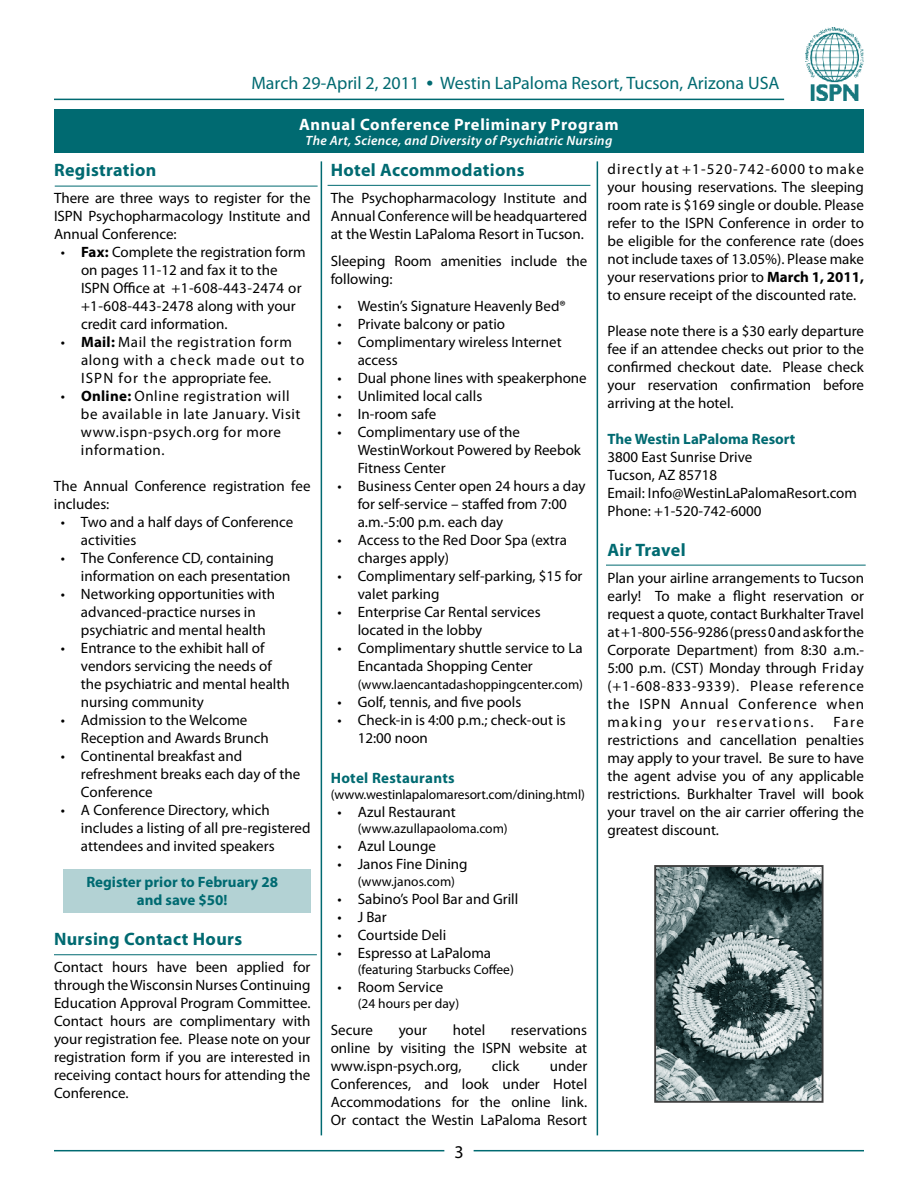
<style>
.page{position:relative;width:918px;height:1188px;background:#fff}
.page>*{position:absolute;margin:0;border:0;box-sizing:border-box;transform-origin:0 0}
.t1{font:700 18px "Myriad Pro";letter-spacing:.02em;color:#006a71}
.t2{font:18px "Myriad Pro";color:#006a71}
.t3{font:18px "Myriad Pro";color:#000}
.t4{font:700 16.5px "Myriad Pro";letter-spacing:.04em;color:#fff}
.t5{font:15px/18px "Myriad Pro";color:#000}
.t6{font:15px/18px "Myriad Pro";letter-spacing:.04em;color:#000}
.t7{font:700 15px/18px "Myriad Pro";color:#006a71;text-align:center}
.t8{font:700 15px "Myriad Pro";letter-spacing:.02em;color:#006a71}
.t9{font:13.5px "Myriad Pro";color:#000}
.t10{font:italic 600 13.5px "Myriad Pro";letter-spacing:.02em;color:#fff}
.s1{font-family:"Times"}
.s2{font-weight:700}
</style>
<div class="page">
<div style="left:63px;top:869px;width:247px;height:44px;background:#b3d2d4"></div>
<img style="left:805px;top:28px;width:59px;height:73px">
<hr style="left:54px;top:99px;width:730px;height:1px;background:#006a71">
<hr style="left:54px;top:1150px;width:390px;height:1px;background:#006a71">
<hr style="left:474px;top:1150px;width:390px;height:1px;background:#006a71">
<div style="left:54px;top:109px;width:810px;height:44px;background:#006a71"></div>
<hr style="left:55px;top:186px;width:263px;height:1px;background:#006a71">
<hr style="left:321px;top:161px;width:1px;height:974px;background:#006a71">
<hr style="left:597px;top:161px;width:1px;height:974px;background:#006a71">
<hr style="left:54px;top:954px;width:263px;height:1px;background:#006a71">
<hr style="left:328px;top:185px;width:262px;height:1px;background:#006a71">
<hr style="left:606px;top:565px;width:260px;height:1px;background:#006a71">
<img style="left:657px;top:868px;width:164px;height:232px">
<div style="left:654px;top:865px;width:170px;height:238px;border:2px solid #404040"></div>
<p class="t2" style="left:251px;top:72px;width:530px">March 29-April 2, 2011 <span class="s1">•</span> Westin LaPaloma Resort, Tucson, Arizona USA</p>
<p class="t4" style="left:299px;top:113px;width:321px">Annual Conference Preliminary Program</p>
<p class="t10" style="left:306px;top:131px;width:308px">The Art, Science, and Diversity of Psychiatric Nursing</p>
<p class="t1" style="left:54px;top:159px;width:104px">Registration</p>
<p class="t5" style="left:54px;top:189px;width:258px;text-align:justify">There are three ways to register for the ISPN Psychopharmacology Institute and Annual Conference:</p>
<p class="t5" style="left:81px;top:243px;width:226px;text-indent:-20px">• <span class="s2">Fax:</span> Complete the registration form on pages 11-12 and fax it to the<br>ISPN Office at +1-608-443-2474 or +1-608-443-2478 along with your credit card information.</p>
<p class="t6" style="left:81px;top:333px;width:225px;text-indent:-20px">• <span class="s2">Mail:</span> Mail the registration form along with a check made out to<br>ISPN for the appropriate fee.</p>
<p class="t6" style="left:81px;top:387px;width:221px;text-indent:-20px">• <span class="s2">Online:</span> Online registration will be available in late January. Visit www.ispn-psych.org for more information.</p>
<p class="t5" style="left:54px;top:477px;width:258px">The Annual Conference registration fee includes:</p>
<p class="t5" style="left:81px;top:513px;width:214px;text-indent:-20px">• Two and a half days of Conference activities</p>
<p class="t5" style="left:81px;top:549px;width:211px;text-indent:-20px">• The Conference CD, containing information on each presentation</p>
<p class="t5" style="left:81px;top:585px;width:196px;text-indent:-20px">• Networking opportunities with advanced-practice nurses in psychiatric and mental health</p>
<p class="t5" style="left:81px;top:639px;width:210px;text-indent:-20px">• Entrance to the exhibit hall of vendors servicing the needs of the psychiatric and mental health nursing community</p>
<p class="t5" style="left:81px;top:711px;width:189px;text-indent:-20px">• Admission to the Welcome<br>Reception and Awards Brunch</p>
<p class="t5" style="left:81px;top:747px;width:221px;text-indent:-20px">• Continental breakfast and refreshment breaks each day of the<br>Conference</p>
<p class="t5" style="left:81px;top:801px;width:231px;text-indent:-20px">• A Conference Directory, which includes a listing of all pre-registered attendees and invited speakers</p>
<p class="t7" style="left:86px;top:873px;width:193px">Register prior to February 28 and save $50!</p>
<p class="t1" style="left:54px;top:927px;width:190px">Nursing Contact Hours</p>
<p class="t5" style="left:54px;top:958px;width:258px;text-align:justify">Contact hours have been applied for through the Wisconsin Nurses Continuing Education Approval Program Committee.<br>Contact hours are complimentary with your registration fee. Please note on your registration form if you are interested in receiving contact hours for attending the Conference.</p>
<p class="t1" style="left:331px;top:159px;width:195px">Hotel Accommodations</p>
<p class="t5" style="left:331px;top:189px;width:258px;text-align:justify">The Psychopharmacology Institute and Annual Conference will be headquartered at the Westin LaPaloma Resort in Tucson.</p>
<p class="t5" style="left:331px;top:252px;width:258px">Sleeping Room amenities include the following:</p>
<p class="t5" style="left:338px;top:297px;width:230px">• Westin’s Signature Heavenly Bed®</p>
<p class="t5" style="left:338px;top:315px;width:169px">• Private balcony or patio</p>
<p class="t5" style="left:358px;top:333px;width:205px;text-indent:-20px">• Complimentary wireless Internet access</p>
<p class="t5" style="left:338px;top:369px;width:251px">• Dual phone lines with speakerphone</p>
<p class="t5" style="left:338px;top:387px;width:146px">• Unlimited local calls</p>
<p class="t5" style="left:338px;top:405px;width:100px">• In-room safe</p>
<p class="t5" style="left:358px;top:423px;width:225px;text-indent:-20px">• Complimentary use of the<br>WestinWorkout Powered by Reebok<br>Fitness Center</p>
<p class="t5" style="left:358px;top:477px;width:229px;text-indent:-20px">• Business Center open 24 hours a day for self-service – staffed from 7:00 a.m.-5:00 p.m. each day</p>
<p class="t5" style="left:358px;top:531px;width:211px;text-indent:-20px">• Access to the Red Door Spa (extra charges apply)</p>
<p class="t5" style="left:358px;top:567px;width:226px;text-indent:-20px">• Complimentary self-parking, $15 for valet parking</p>
<p class="t5" style="left:358px;top:603px;width:184px;text-indent:-20px">• Enterprise Car Rental services located in the lobby</p>
<p class="t5" style="left:358px;top:639px;width:226px;text-indent:-20px">• Complimentary shuttle service to La<br>Encantada Shopping Center</p>
<p class="t9" style="left:358px;top:677px;width:227px">(www.laencantadashoppingcenter.com)</p>
<p class="t5" style="left:338px;top:693px;width:185px">• Golf, tennis, and five pools</p>
<p class="t5" style="left:358px;top:711px;width:210px;text-indent:-20px">• Check-in is 4:00 p.m.; check-out is<br>12:00 noon</p>
<p class="t8" style="left:331px;top:768px;width:125px">Hotel Restaurants</p>
<p class="t9" style="left:331px;top:786px;width:256px">(www.westinlapalomaresort.com/dining.html)</p>
<p class="t5" style="left:338px;top:803px;width:120px">• Azul Restaurant</p>
<p class="t9" style="left:358px;top:821px;width:152px">(www.azullapaoloma.com)</p>
<p class="t5" style="left:338px;top:837px;width:100px">• Azul Lounge</p>
<p class="t5" style="left:338px;top:855px;width:132px">• Janos Fine Dining</p>
<p class="t9" style="left:358px;top:873px;width:99px">(www.janos.com)</p>
<p class="t5" style="left:338px;top:889px;width:182px">• Sabino’s Pool Bar and Grill</p>
<p class="t5" style="left:338px;top:907px;width:51px">• J Bar</p>
<p class="t5" style="left:338px;top:925px;width:110px">• Courtside Deli</p>
<p class="t5" style="left:338px;top:943px;width:155px">• Espresso at LaPaloma</p>
<p class="t9" style="left:358px;top:961px;width:158px">(featuring Starbucks Coffee)</p>
<p class="t5" style="left:338px;top:978px;width:107px">• Room Service</p>
<p class="t9" style="left:358px;top:995px;width:103px">(24 hours per day)</p>
<p class="t5" style="left:331px;top:1021px;width:44px">Secure</p>
<p class="t5" style="left:399px;top:1021px;width:30px">your</p>
<p class="t5" style="left:453px;top:1021px;width:34px">hotel</p>
<p class="t5" style="left:331px;top:1021px;width:258px;text-align:justify;text-indent:180px">reservations online by visiting the ISPN website at www.ispn-psych.org,</p>
<p class="t5" style="left:331px;top:1057px;width:258px;text-align:justify;text-indent:219px">under Conferences, and look under Hotel Accommodations for the online link.<br>Or contact the Westin LaPaloma Resort</p>
<p class="t5" style="left:492px;top:1057px;width:29px">click</p>
<p class="t3" style="left:454px;top:1141px;width:11px">3</p>
<p class="t5" style="left:608px;top:160px;width:258px;text-align:justify">directly at +1-520-742-6000 to make your housing reservations. The sleeping room rate is $169 single or double. Please refer to the ISPN Conference in order to be eligible for the conference rate (does not include taxes of 13.05%). Please make your reservations prior to <span class="s2">March 1, 2011, </span>to ensure receipt of the discounted rate.</p>
<p class="t5" style="left:608px;top:322px;width:258px;text-align:justify">Please note there is a $30 early departure fee if an attendee checks out prior to the confirmed checkout date. Please check your reservation confirmation before arriving at the hotel.</p>
<p class="t7" style="left:608px;top:430px;width:189px">The Westin LaPaloma Resort</p>
<p class="t5" style="left:608px;top:448px;width:251px">3800 East Sunrise Drive<br>Tucson, AZ 85718<br>Email: Info@WestinLaPalomaResort.com<br>Phone: +1-520-742-6000</p>
<p class="t1" style="left:608px;top:538px;width:80px">Air Travel</p>
<p class="t5" style="left:608px;top:568px;width:258px;text-align:justify">Plan your airline arrangements to Tucson early! To make a flight reservation or request a quote, contact Burkhalter Travel at +1-800-556-9286 (press 0 and ask for the Corporate Department) from 8:30 a.m.- 5:00 p.m. (CST) Monday through Friday (+1-608-833-9339). Please reference the ISPN Annual Conference when making your reservations.</p>
<p class="t5" style="left:608px;top:712px;width:258px;text-align:justify;text-indent:226px">Fare restrictions and cancellation penalties may apply to your travel. Be sure to have the agent advise you of any applicable restrictions. Burkhalter Travel will book your travel on the air carrier offering the greatest discount.</p>
</div>
